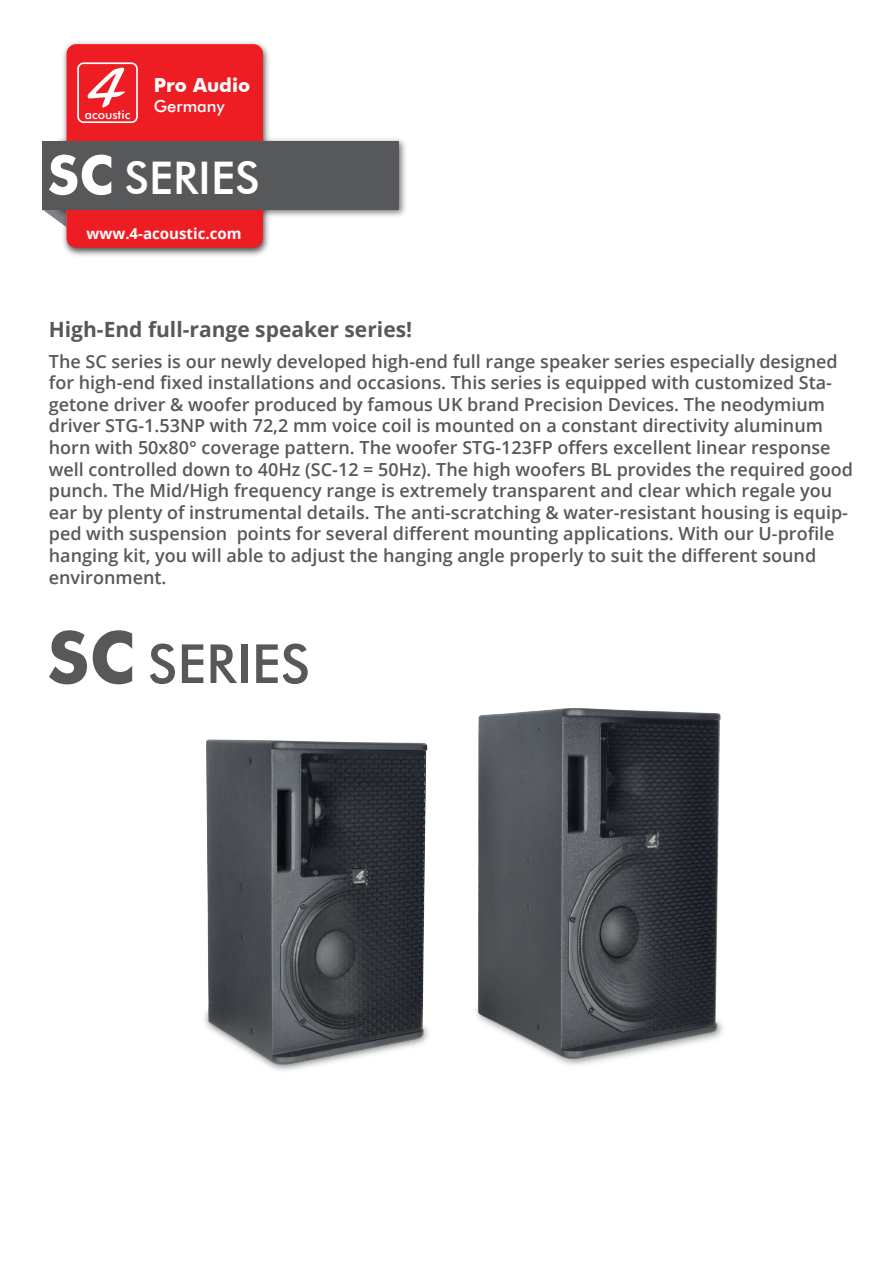
<style>
.page{position:relative;width:893px;height:1263px;background:#fff}
.page>*{position:absolute;margin:0;border:0;box-sizing:border-box;transform-origin:0 0}
.t1{font:700 72px "Futura BT";color:#57585a}
.t2{font:59.55px "Blacklight D";color:#fff}
.t3{font:500 54px "Futura BT";color:#57585a}
.t4{font:700 54px "Futura BT";color:#fff}
.t5{font:500 45px "Futura BT";color:#fff}
.t6{font:700 21px "Open Sans";color:#57585a}
.t7{font:700 19.35px "Futura BT";color:#fff}
.t8{font:600 18px/21.6px "Open Sans";color:#57585a}
.t9{font:500 16.65px "Futura BT";color:#fff}
.t10{font:700 15px "Open Sans";color:#fff}
.t11{font:500 12.45px "Futura BT";color:#fff}
</style>
<div class="page">
<img style="left:63px;top:42px;width:206px;height:214px">
<img style="left:42px;top:103px;width:364px;height:150px">
<div style="left:67px;top:44px;width:196px;height:204px;background:#ee1d23;border-radius:10px"></div>
<div style="left:43px;top:141px;width:356px;height:68px;background:#57585a"></div>
<div style="left:77px;top:62px;width:61px;height:61px;border:2px solid #fff;border-radius:6px"></div>
<img style="left:204px;top:708px;width:519px;height:363px">
<h2 class="t2" style="left:89px;top:50px;width:40px">4</h2>
<p class="t11" style="left:85px;top:107px;width:47px">acoustic</p>
<p class="t7" style="left:154px;top:73px;width:98px">Pro Audio</p>
<p class="t9" style="left:154px;top:96px;width:72px">Germany</p>
<h3 class="t4" style="left:48px;top:142px;width:67px">SC</h3>
<h3 class="t5" style="left:124px;top:151px;width:137px">SERIES</h3>
<p class="t10" style="left:87px;top:223px;width:156px">www.4-acoustic.com</p>
<p class="t6" style="left:49px;top:314px;width:365px">High-End full-range speaker series!</p>
<p class="t8" style="left:49px;top:350px;width:806px">The SC series is our newly developed high-end full range speaker series especially designed for high-end fixed installations and occasions. This series is equipped with customized Sta&shy;getone driver &amp; woofer produced by famous UK brand Precision Devices. The neodymium driver STG-1.53NP with 72,2 mm voice coil is mounted on a constant directivity aluminum horn with 50x80° coverage pattern. The woofer STG-123FP offers excellent linear response well controlled down to 40Hz (SC-12 = 50Hz). The high woofers BL provides the required good punch. The Mid/High frequency range is extremely transparent and clear which regale you ear by plenty of instrumental details. The anti-scratching &amp; water-resistant housing is equip&shy;ped with suspension points for several different mounting applications. With our U-profile hanging kit, you will able to adjust the hanging angle properly to suit the different sound environment.</p>
<h1 class="t1" style="left:48px;top:614px;width:89px">SC</h1>
<h3 class="t3" style="left:148px;top:631px;width:164px">SERIES</h3>
</div>
